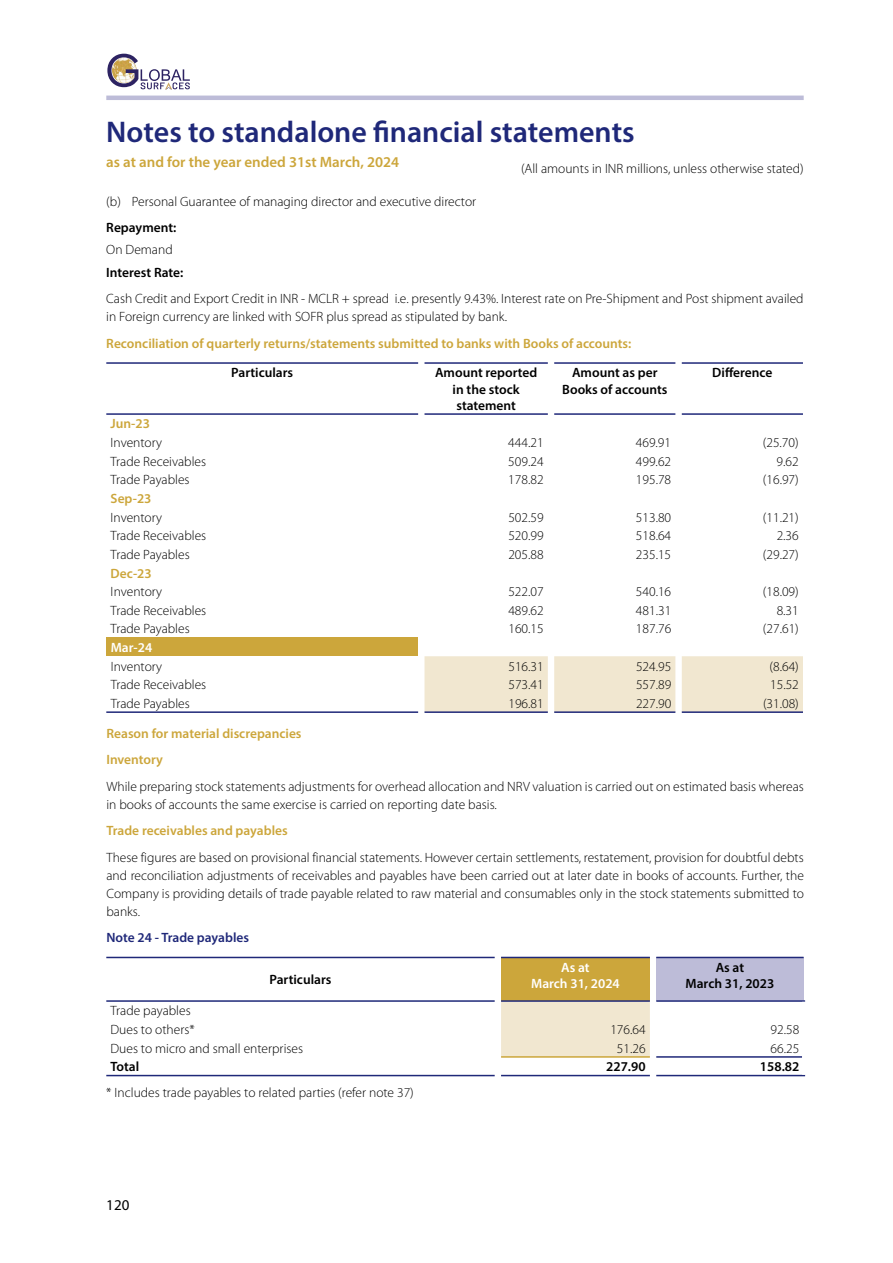
<style>
.page{position:relative;width:893px;height:1263px;background:#fff}
.page>*{position:absolute;margin:0;border:0;box-sizing:border-box;transform-origin:0 0}
.t1{font:600 30px "Myriad Pro";color:#1f2879}
.t2{font:600 15px "Myriad Pro";color:#cca63b}
.t3{font:15px "Myriad Pro";color:#000}
.t4{font:300 13.5px/18px "Myriad Pro";color:#000}
.t5{font:600 13.5px/26.5px "Myriad Pro";color:#cca63b}
.t6{font:600 13.5px/16.2px "Myriad Pro";color:#000;text-align:center}
.t7{font:600 13.5px/16.2px "Myriad Pro";color:#fff;text-align:center}
.t8{font:600 13.5px "Myriad Pro";color:#1f2879}
</style>
<div class="page">
<hr style="left:106px;top:96px;width:698px;height:4px;background:#bdbcd8">
<svg style="left:107px;top:54px;width:83px;height:35px"></svg>
<div style="left:106px;top:638px;width:312px;height:18px;background:#cca63b"></div>
<div style="left:424px;top:656px;width:379px;height:56px;background:#f1e7d0"></div>
<hr style="left:106px;top:362px;width:312px;height:2px;background:#1f2879">
<hr style="left:424px;top:362px;width:124px;height:2px;background:#1f2879">
<hr style="left:554px;top:362px;width:121px;height:2px;background:#1f2879">
<hr style="left:682px;top:362px;width:121px;height:2px;background:#1f2879">
<hr style="left:106px;top:413px;width:312px;height:2px;background:#1f2879">
<hr style="left:424px;top:413px;width:124px;height:2px;background:#1f2879">
<hr style="left:554px;top:413px;width:121px;height:2px;background:#1f2879">
<hr style="left:682px;top:413px;width:121px;height:2px;background:#1f2879">
<hr style="left:106px;top:711px;width:312px;height:2px;background:#1f2879">
<hr style="left:424px;top:711px;width:124px;height:2px;background:#1f2879">
<hr style="left:682px;top:711px;width:121px;height:2px;background:#1f2879">
<hr style="left:554px;top:711px;width:121px;height:2px;background:#1f2879">
<div style="left:501px;top:957px;width:149px;height:44px;background:#cca63b"></div>
<div style="left:656px;top:957px;width:148px;height:44px;background:#bdbcd8"></div>
<div style="left:501px;top:1002px;width:149px;height:54px;background:#f1e7d0"></div>
<hr style="left:106px;top:957px;width:389px;height:1px;background:#1f2879">
<hr style="left:501px;top:957px;width:149px;height:1px;background:#1f2879">
<hr style="left:656px;top:957px;width:148px;height:1px;background:#1f2879">
<hr style="left:106px;top:1000px;width:389px;height:2px;background:#1f2879">
<hr style="left:501px;top:1000px;width:149px;height:2px;background:#1f2879">
<hr style="left:656px;top:1000px;width:149px;height:2px;background:#1f2879">
<hr style="left:106px;top:1075px;width:389px;height:1px;background:#1f2879">
<hr style="left:501px;top:1075px;width:149px;height:1px;background:#1f2879">
<hr style="left:656px;top:1075px;width:149px;height:1px;background:#1f2879">
<hr style="left:501px;top:1056px;width:149px;height:2px;background:#cca63b">
<hr style="left:656px;top:1056px;width:146px;height:2px;background:#1f2879">
<h1 class="t1" style="left:106px;top:112px;width:530px">Notes to standalone financial statements</h1>
<p class="t2" style="left:106px;top:152px;width:294px">as at and for the year ended 31st March, 2024</p>
<p class="t4" style="left:521px;top:160px;width:284px">(All amounts in INR millions, unless otherwise stated)</p>
<p class="t4" style="left:106px;top:192px;width:371px">(b) Personal Guarantee of managing director and executive director</p>
<p class="t6" style="left:106px;top:219px;width:72px">Repayment:</p>
<p class="t4" style="left:106px;top:241px;width:68px">On Demand</p>
<p class="t6" style="left:106px;top:264px;width:79px">Interest Rate:</p>
<p class="t4" style="left:106px;top:290px;width:699px">Cash Credit and Export Credit in INR - MCLR + spread i.e. presently 9.43%. Interest rate on Pre-Shipment and Post shipment availed in Foreign currency are linked with SOFR plus spread as stipulated by bank.</p>
<p class="t5" style="left:106px;top:330px;width:527px">Reconciliation of quarterly returns/statements submitted to banks with Books of accounts:</p>
<p class="t6" style="left:231px;top:364px;width:63px">Particulars</p>
<p class="t6" style="left:435px;top:364px;width:104px">Amount reported in the stock statement</p>
<p class="t6" style="left:562px;top:364px;width:107px">Amount as per<br>Books of accounts</p>
<p class="t6" style="left:712px;top:364px;width:62px">Difference</p>
<p class="t5" style="left:111px;top:410px;width:41px">Jun-23</p>
<p class="t4" style="left:111px;top:434px;width:53px">Inventory</p>
<p class="t4" style="left:508px;top:434px;width:37px">444.21</p>
<p class="t4" style="left:636px;top:434px;width:37px">469.91</p>
<p class="t4" style="left:763px;top:434px;width:37px">(25.70)</p>
<p class="t4" style="left:111px;top:452px;width:97px">Trade Receivables</p>
<p class="t4" style="left:508px;top:452px;width:37px">509.24</p>
<p class="t4" style="left:636px;top:452px;width:37px">499.62</p>
<p class="t4" style="left:777px;top:452px;width:24px">9.62</p>
<p class="t4" style="left:111px;top:471px;width:81px">Trade Payables</p>
<p class="t4" style="left:508px;top:471px;width:37px">178.82</p>
<p class="t4" style="left:636px;top:471px;width:37px">195.78</p>
<p class="t4" style="left:763px;top:471px;width:37px">(16.97)</p>
<p class="t5" style="left:111px;top:485px;width:42px">Sep-23</p>
<p class="t4" style="left:111px;top:508px;width:53px">Inventory</p>
<p class="t4" style="left:508px;top:508px;width:37px">502.59</p>
<p class="t4" style="left:636px;top:508px;width:37px">513.80</p>
<p class="t4" style="left:763px;top:508px;width:37px">(11.21)</p>
<p class="t4" style="left:111px;top:527px;width:97px">Trade Receivables</p>
<p class="t4" style="left:508px;top:527px;width:37px">520.99</p>
<p class="t4" style="left:636px;top:527px;width:37px">518.64</p>
<p class="t4" style="left:777px;top:527px;width:24px">2.36</p>
<p class="t4" style="left:111px;top:546px;width:81px">Trade Payables</p>
<p class="t4" style="left:508px;top:546px;width:37px">205.88</p>
<p class="t4" style="left:636px;top:546px;width:37px">235.15</p>
<p class="t4" style="left:763px;top:546px;width:37px">(29.27)</p>
<p class="t5" style="left:111px;top:559px;width:43px">Dec-23</p>
<p class="t4" style="left:111px;top:583px;width:53px">Inventory</p>
<p class="t4" style="left:508px;top:583px;width:37px">522.07</p>
<p class="t4" style="left:636px;top:583px;width:37px">540.16</p>
<p class="t4" style="left:763px;top:583px;width:37px">(18.09)</p>
<p class="t4" style="left:111px;top:601px;width:97px">Trade Receivables</p>
<p class="t4" style="left:508px;top:601px;width:37px">489.62</p>
<p class="t4" style="left:636px;top:601px;width:37px">481.31</p>
<p class="t4" style="left:777px;top:601px;width:24px">8.31</p>
<p class="t4" style="left:111px;top:620px;width:81px">Trade Payables</p>
<p class="t4" style="left:508px;top:620px;width:37px">160.15</p>
<p class="t4" style="left:636px;top:620px;width:37px">187.76</p>
<p class="t4" style="left:763px;top:620px;width:37px">(27.61)</p>
<p class="t7" style="left:111px;top:639px;width:43px">Mar-24</p>
<p class="t4" style="left:111px;top:657px;width:53px">Inventory</p>
<p class="t4" style="left:508px;top:657px;width:37px">516.31</p>
<p class="t4" style="left:636px;top:657px;width:37px">524.95</p>
<p class="t4" style="left:770px;top:657px;width:31px">(8.64)</p>
<p class="t4" style="left:111px;top:676px;width:97px">Trade Receivables</p>
<p class="t4" style="left:508px;top:676px;width:37px">573.41</p>
<p class="t4" style="left:636px;top:676px;width:37px">557.89</p>
<p class="t4" style="left:770px;top:676px;width:30px">15.52</p>
<p class="t4" style="left:111px;top:695px;width:81px">Trade Payables</p>
<p class="t4" style="left:508px;top:695px;width:37px">196.81</p>
<p class="t4" style="left:636px;top:695px;width:37px">227.90</p>
<p class="t4" style="left:763px;top:695px;width:37px">(31.08)</p>
<p class="t5" style="left:106px;top:719px;width:197px">Reason for material discrepancies<br>Inventory</p>
<p class="t4" style="left:106px;top:777px;width:699px">While preparing stock statements adjustments for overhead allocation and NRV valuation is carried out on estimated basis whereas in books of accounts the same exercise is carried on reporting date basis.</p>
<p class="t5" style="left:106px;top:817px;width:183px">Trade receivables and payables</p>
<p class="t4" style="left:106px;top:848px;width:699px;text-align:justify">These figures are based on provisional financial statements. However certain settlements, restatement, provision for doubtful debts and reconciliation adjustments of receivables and payables have been carried out at later date in books of accounts. Further, the Company is providing details of trade payable related to raw material and consumables only in the stock statements submitted to banks.</p>
<p class="t8" style="left:106px;top:929px;width:144px">Note 24 - Trade payables</p>
<p class="t6" style="left:270px;top:971px;width:63px">Particulars</p>
<p class="t7" style="left:531px;top:959px;width:90px">As at<br>March 31, 2024</p>
<p class="t6" style="left:686px;top:959px;width:90px">As at<br>March 31, 2023</p>
<p class="t4" style="left:111px;top:1002px;width:86px;line-height:18.6px">Trade payables<br>Dues to others*</p>
<p class="t4" style="left:610px;top:1021px;width:37px">176.64</p>
<p class="t4" style="left:771px;top:1021px;width:30px">92.58</p>
<p class="t4" style="left:111px;top:1039px;width:194px">Dues to micro and small enterprises</p>
<p class="t4" style="left:617px;top:1039px;width:30px">51.26</p>
<p class="t4" style="left:771px;top:1039px;width:30px">66.25</p>
<p class="t6" style="left:111px;top:1058px;width:30px">Total</p>
<p class="t6" style="left:606px;top:1058px;width:41px">227.90</p>
<p class="t6" style="left:760px;top:1058px;width:41px">158.82</p>
<p class="t4" style="left:106px;top:1083px;width:309px">* Includes trade payables to related parties (refer note 37)</p>
<p class="t3" style="left:106px;top:1196px;width:25px">120</p>
</div>
